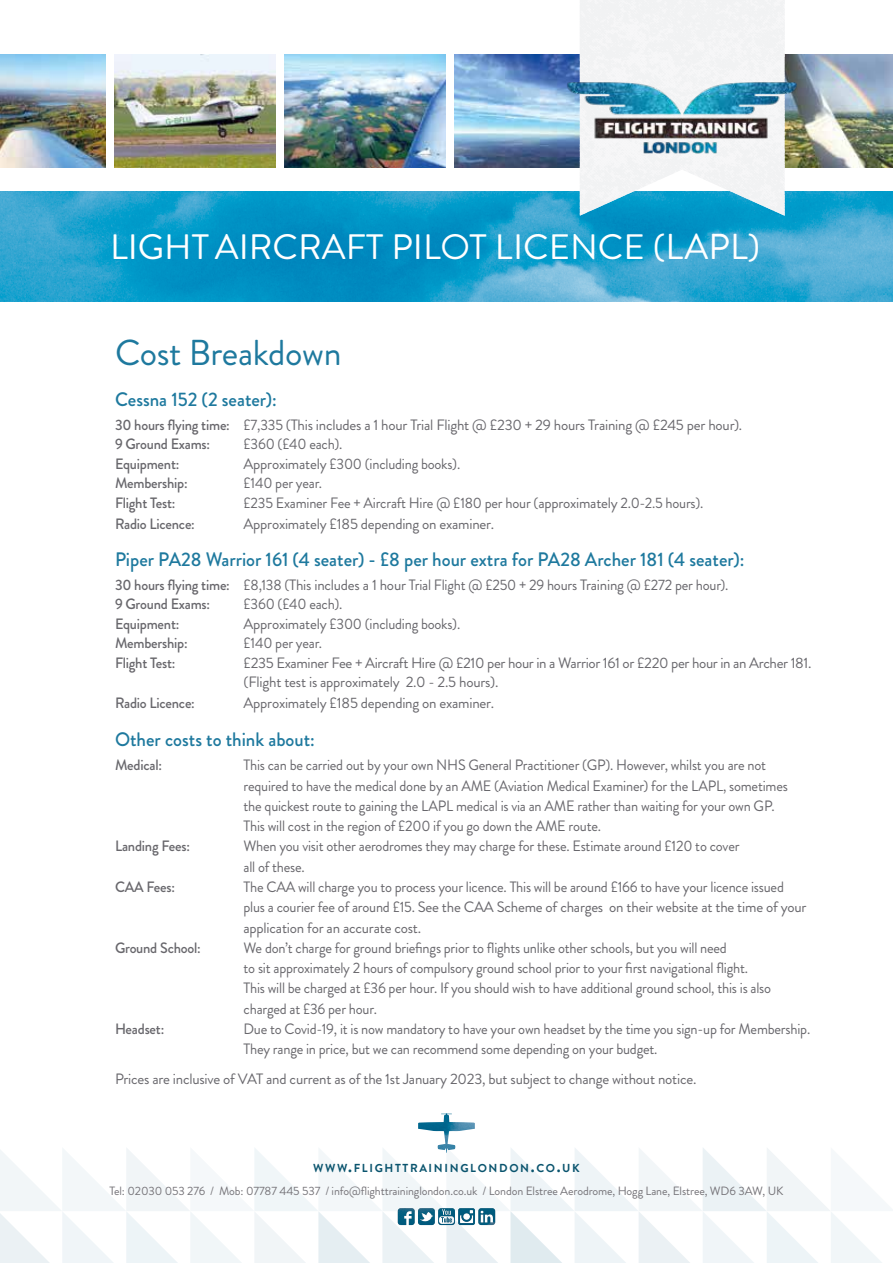
<style>
.page{position:relative;width:893px;height:1263px;background:#fff}
.page>*{position:absolute;margin:0;border:0;box-sizing:border-box;transform-origin:0 0}
.t1{font:36px "Brandon Grotesque";letter-spacing:-.01em;color:#1e799e}
.t2{font:35.25px "Brandon Grotesque";color:#fff}
.t3{font:500 19.5px "Brandon Grotesque";color:#1e799e;scale:.96 1}
.t4{font:15px/20.2px "Brandon Grotesque";letter-spacing:-.015em;color:#68676c;scale:.96 1}
.t5{font:15px/19.5px "Brandon Grotesque";letter-spacing:-.015em;color:#68676c}
.t6{font:500 15px "Brandon Grotesque";letter-spacing:-.015em;color:#68676c;scale:.96 1}
.t7{font:12px "Brandon Grotesque";letter-spacing:-.01em;color:#757378}
.t8{font:700 11.55px "Brandon Grotesque";letter-spacing:.145em;color:#0a546e}
.s1{font-size:36px}
.s2{font-weight:500}
.s3{font-size:16.5px}
</style>
<div class="page">
<img style="left:285px;top:55px;width:160px;height:112px">
<img style="left:0;top:55px;width:105px;height:112px">
<img style="left:455px;top:55px;width:125px;height:112px">
<img style="left:785px;top:55px;width:108px;height:112px">
<img style="left:115px;top:55px;width:160px;height:112px">
<img style="left:0;top:191px;width:893px;height:111px">
<img style="left:580px;top:0;width:205px;height:216px">
<img style="left:563px;top:80px;width:238px;height:75px">
<svg style="left:0;top:1113px;width:882px;height:150px"></svg>
<img style="left:438px;top:1208px;width:57px;height:17px">
<h2 class="t2" style="left:110px;top:223px;width:652px">LIGHT AIRCRAFT PILOT LICENCE <span class="s1">(LAPL)</span></h2>
<h1 class="t1" style="left:115px;top:328px;width:228px">Cost Breakdown</h1>
<h3 class="t3" style="left:115px;top:386px;width:170px">Cessna 152 (2 seater):</h3>
<p class="t4" style="left:115px;top:415px;width:655px;line-height:19.5px"><span class="s2">30 hours flying time:</span> £7,335 (This includes a 1 hour Trial Flight @ £230 + 29 hours Training @ £245 per hour).<br><span class="s2">9 Ground Exams:</span></p>
<p class="t4" style="left:244px;top:434px;width:105px">£360 (£40 each).</p>
<p class="t6" style="left:115px;top:453px;width:68px">Equipment:</p>
<p class="t5" style="left:244px;top:454px;width:218px">Approximately £300 (including books).</p>
<p class="t6" style="left:115px;top:473px;width:77px">Membership:</p>
<p class="t4" style="left:244px;top:473px;width:83px">£140 per year.</p>
<p class="t6" style="left:115px;top:492px;width:64px">Flight Test:</p>
<p class="t4" style="left:244px;top:493px;width:480px">£235 Examiner Fee + Aircraft Hire @ £180 per hour (approximately 2.0-2.5 hours).</p>
<p class="t6" style="left:115px;top:513px;width:85px">Radio Licence:</p>
<p class="t5" style="left:244px;top:514px;width:252px">Approximately £185 depending on examiner.</p>
<h3 class="t3" style="left:115px;top:546px;width:657px">Piper PA28 Warrior 161 (4 seater) - £8 per hour extra for PA28 Archer 181 (4 seater):</h3>
<p class="t4" style="left:115px;top:575px;width:640px;line-height:19.5px"><span class="s2">30 hours flying time:</span> £8,138 (This includes a 1 hour Trial Flight @ £250 + 29 hours Training @ £272 per hour).<br><span class="s2">9 Ground Exams:</span></p>
<p class="t4" style="left:244px;top:594px;width:105px">£360 (£40 each).</p>
<p class="t6" style="left:115px;top:613px;width:68px">Equipment:</p>
<p class="t5" style="left:244px;top:614px;width:218px">Approximately £300 (including books).</p>
<p class="t6" style="left:115px;top:633px;width:77px">Membership:</p>
<p class="t4" style="left:244px;top:633px;width:83px">£140 per year.</p>
<p class="t6" style="left:115px;top:652px;width:64px">Flight Test:</p>
<p class="t5" style="left:244px;top:653px;width:569px">£235 Examiner Fee + Aircraft Hire @ £210 per hour in a Warrior 161 or £220 per hour in an Archer 181. (Flight test is approximately 2.0 - 2.5 hours).</p>
<p class="t6" style="left:115px;top:693px;width:85px">Radio Licence:</p>
<p class="t5" style="left:244px;top:694px;width:252px">Approximately £185 depending on examiner.</p>
<h3 class="t3" style="left:115px;top:726px;width:210px">Other costs to think about:</h3>
<p class="t6" style="left:115px;top:755px;width:50px">Medical:</p>
<p class="t4" style="left:244px;top:755px;width:568px">This can be carried out by your own NHS General Practitioner (GP). However, whilst you are not required to have the medical done by an AME (Aviation Medical Examiner) for the LAPL, sometimes the quickest route to gaining the LAPL medical is via an AME rather than waiting for your own GP.<br>This will cost in the region of £200 if you go down the AME route.</p>
<p class="t6" style="left:115px;top:836px;width:80px">Landing Fees:</p>
<p class="t4" style="left:244px;top:836px;width:518px">When you visit other aerodromes they may charge for these. Estimate around £120 to cover all of these.</p>
<p class="t6" style="left:115px;top:876px;width:64px">CAA Fees:</p>
<p class="t4" style="left:244px;top:877px;width:588px">The CAA will charge you to process your licence. This will be around £166 to have your licence issued plus a courier fee of around £15. See the CAA Scheme of charges on their website at the time of your application for an accurate cost.</p>
<p class="t6" style="left:115px;top:937px;width:91px">Ground School:</p>
<p class="t4" style="left:244px;top:938px;width:551px">We don’t charge for ground briefings prior to flights unlike other schools, but you will need<br>to sit approximately 2 hours of compulsory ground school prior to your first navigational flight.<br>This will be charged at £36 per hour. If you should wish to have additional ground school, this is also charged at £36 per hour.</p>
<p class="t6" style="left:115px;top:1018px;width:53px">Headset:</p>
<p class="t4" style="left:244px;top:1019px;width:592px">Due to Covid-19, it is now mandatory to have your own headset by the time you sign-up for Membership.<br>They range in price, but we can recommend some depending on your budget.</p>
<p class="t5" style="left:115px;top:1069px;width:583px">Prices are inclusive of VAT and current as of the 1st January 2023, but subject to change without notice.</p>
<p class="t8" style="left:313px;top:1160px;width:268px">WWW<span class="s3">.</span>FLIGHTTRAININGLONDON<span class="s3">.</span>CO<span class="s3">.</span>UK</p>
<p class="t7" style="left:109px;top:1183px;width:676px">Tel: 02030 053 276 / Mob: 07787 445 537 / info@flighttraininglondon.co.uk / London Elstree Aerodrome, Hogg Lane, Elstree, WD6 3AW, UK</p>
</div>
